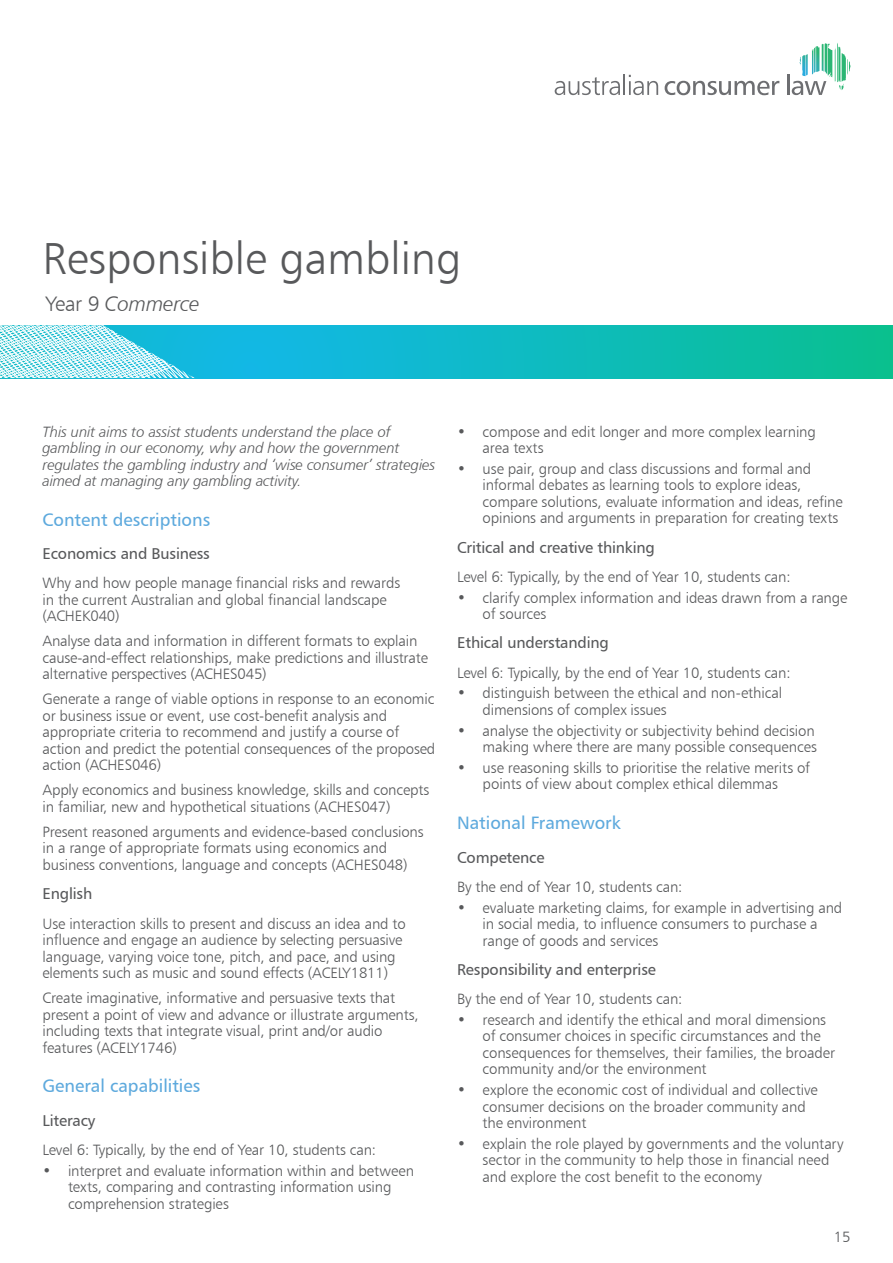
<style>
.page{position:relative;width:893px;height:1263px;background:#fff}
.page>*{position:absolute;margin:0;border:0;box-sizing:border-box;transform-origin:0 0}
.t1{font:45px "Humanist 777 BT Light B";color:#58595b}
.t2{font:21px "Humanist 777 BT Light Italic B";letter-spacing:-.01em;color:#58595b}
.t3{font:18px "Humanist 777 BT Roman B";color:#5da9dd}
.t4{font:15.75px "Humanist 777 BT Roman B";letter-spacing:-.01em;color:#58595b}
.t5{font:15px/16.5px "Humanist 777 BT Light B";letter-spacing:-.01em;color:#58595b}
.t6{font:15px/16.5px "Humanist 777 BT Light Italic B";letter-spacing:-.01em;color:#58595b}
.s1{font-family:"Humanist 777 BT Light B"}
</style>
<div class="page">
<svg style="left:555px;top:74px;width:103px;height:21px"></svg>
<svg style="left:665px;top:81px;width:114px;height:14px"></svg>
<hr style="left:787px;top:74px;width:2px;height:21px;background:#6d6e71">
<svg style="left:792px;top:43px;width:48px;height:52px"></svg>
<svg style="left:195px;top:325px;width:698px;height:53px;background:#0ebbbe"></svg>
<svg style="left:0;top:325px;width:195px;height:53px"></svg>
<h1 class="t1" style="left:43px;top:231px;width:420px">Responsible gambling</h1>
<h2 class="t2" style="left:46px;top:291px;width:156px"><span class="s1">Year 9</span> Commerce</h2>
<p class="t6" style="left:43px;top:423px;width:394px">This unit aims to assist students understand the place of gambling in our economy, why and how the government regulates the gambling industry and ‘wise consumer’ strategies aimed at managing any gambling activity.</p>
<p class="t3" style="left:43px;top:508px;width:169px">Content descriptions</p>
<p class="t4" style="left:43px;top:544px;width:169px">Economics and Business</p>
<p class="t5" style="left:43px;top:575px;width:359px">Why and how people manage financial risks and rewards in the current Australian and global financial landscape (ACHEK040)</p>
<p class="t5" style="left:43px;top:633px;width:387px">Analyse data and information in different formats to explain cause-and-effect relationships, make predictions and illustrate alternative perspectives (ACHES045)</p>
<p class="t5" style="left:43px;top:691px;width:394px">Generate a range of viable options in response to an economic or business issue or event, use cost-benefit analysis and appropriate criteria to recommend and justify a course of action and predict the potential consequences of the proposed action (ACHES046)</p>
<p class="t5" style="left:43px;top:782px;width:388px">Apply economics and business knowledge, skills and concepts in familiar, new and hypothetical situations (ACHES047)</p>
<p class="t5" style="left:43px;top:823px;width:383px">Present reasoned arguments and evidence-based conclusions in a range of appropriate formats using economics and business conventions, language and concepts (ACHES048)</p>
<p class="t4" style="left:43px;top:884px;width:51px">English</p>
<p class="t5" style="left:43px;top:915px;width:365px">Use interaction skills to present and discuss an idea and to influence and engage an audience by selecting persuasive language, varying voice tone, pitch, and pace, and using elements such as music and sound effects (ACELY1811)</p>
<p class="t5" style="left:43px;top:989px;width:378px">Create imaginative, informative and persuasive texts that present a point of view and advance or illustrate arguments, including texts that integrate visual, print and/or audio features (ACELY1746)</p>
<p class="t3" style="left:43px;top:1074px;width:159px">General capabilities</p>
<p class="t4" style="left:43px;top:1110px;width:54px">Literacy</p>
<p class="t5" style="left:43px;top:1141px;width:335px">Level 6: Typically, by the end of Year 10, students can:</p>
<p class="t5" style="left:68px;top:1162px;width:347px;text-indent:-26px">• interpret and evaluate information within and between texts, comparing and contrasting information using comprehension strategies</p>
<p class="t5" style="left:483px;top:423px;width:335px;text-indent:-26px">• compose and edit longer and more complex learning area texts</p>
<p class="t5" style="left:483px;top:460px;width:362px;text-indent:-26px">• use pair, group and class discussions and formal and informal debates as learning tools to explore ideas, compare solutions, evaluate information and ideas, refine opinions and arguments in preparation for creating texts</p>
<p class="t4" style="left:457px;top:537px;width:199px">Critical and creative thinking</p>
<p class="t5" style="left:457px;top:568px;width:335px">Level 6: Typically, by the end of Year 10, students can:</p>
<p class="t5" style="left:483px;top:589px;width:366px;text-indent:-26px">• clarify complex information and ideas drawn from a range of sources</p>
<p class="t4" style="left:457px;top:633px;width:153px">Ethical understanding</p>
<p class="t5" style="left:457px;top:664px;width:335px">Level 6: Typically, by the end of Year 10, students can:</p>
<p class="t5" style="left:483px;top:685px;width:301px;text-indent:-26px">• distinguish between the ethical and non-ethical dimensions of complex issues</p>
<p class="t5" style="left:457px;top:722px;width:361px;text-align:right">• analyse the objectivity or subjectivity behind decision making where there are many possible consequences</p>
<p class="t5" style="left:457px;top:759px;width:354px;text-align:center">• use reasoning skills to prioritise the relative merits of points of view about complex ethical dilemmas</p>
<p class="t3" style="left:457px;top:811px;width:165px">National Framework</p>
<p class="t4" style="left:457px;top:847px;width:89px">Competence</p>
<p class="t5" style="left:457px;top:878px;width:227px">By the end of Year 10, students can:</p>
<p class="t5" style="left:483px;top:899px;width:361px;text-indent:-26px">• evaluate marketing claims, for example in advertising and in social media, to influence consumers to purchase a range of goods and services</p>
<p class="t4" style="left:457px;top:959px;width:200px">Responsibility and enterprise</p>
<p class="t5" style="left:457px;top:990px;width:227px">By the end of Year 10, students can:</p>
<p class="t5" style="left:483px;top:1011px;width:354px;text-indent:-26px">• research and identify the ethical and moral dimensions of consumer choices in specific circumstances and the consequences for themselves, their families, the broader community and/or the environment</p>
<p class="t5" style="left:483px;top:1081px;width:337px;text-indent:-26px">• explore the economic cost of individual and collective consumer decisions on the broader community and the environment</p>
<p class="t5" style="left:483px;top:1135px;width:362px;text-indent:-26px">• explain the role played by governments and the voluntary sector in the community to help those in financial need and explore the cost benefit to the economy</p>
<p class="t5" style="left:834px;top:1228px;width:18px">15</p>
</div>
